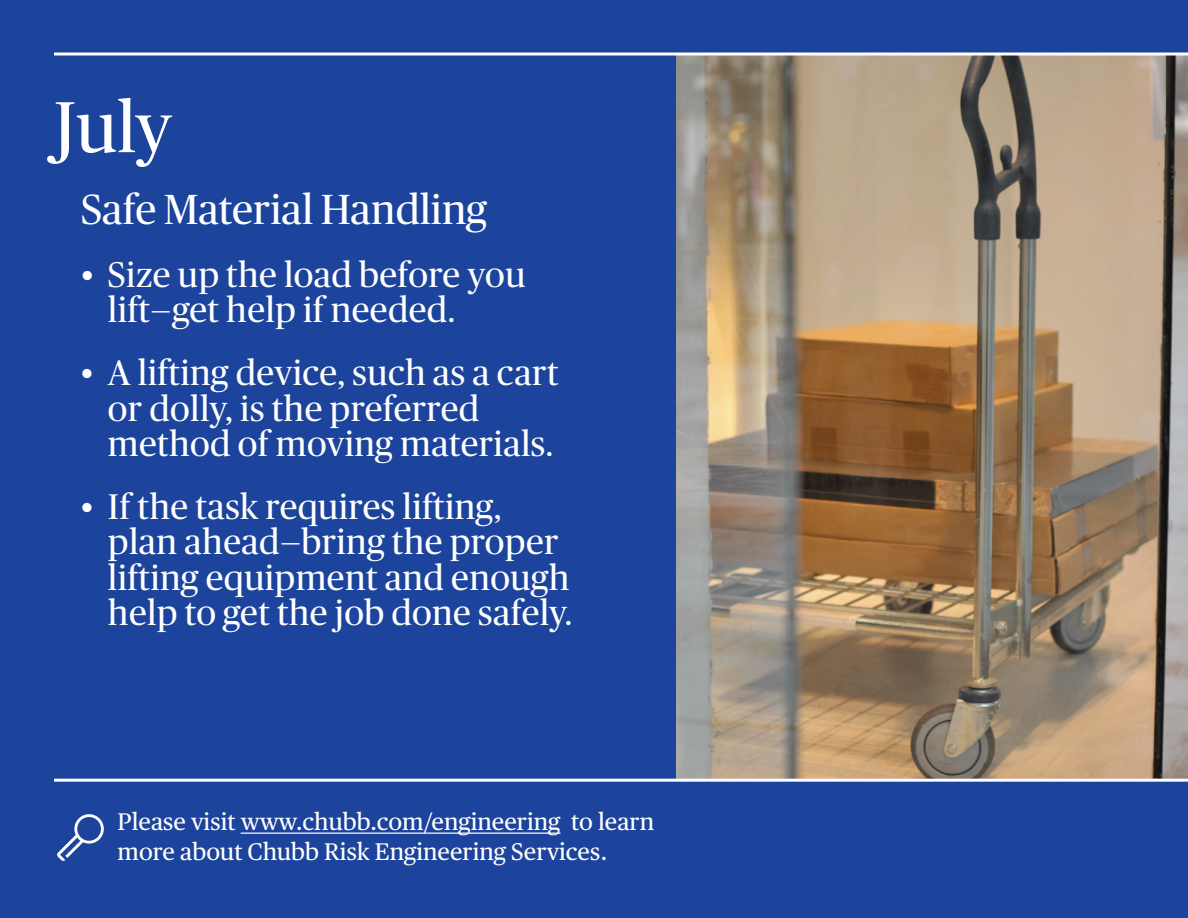
<style>
.page{position:relative;width:1188px;height:918px;background:#1c449c}
.page>*{position:absolute;margin:0;border:0;box-sizing:border-box;transform-origin:0 0}
.t1{font:72px "Chubb Publico";color:#fff}
.t2{font:42px "Chubb Publico";color:#fff}
.t3{font:35.55px/35.5px "Chubb Publico";letter-spacing:.01em;color:#fff}
.t4{font:24px/30px "Chubb Publico Text";color:#fff}
</style>
<div class="page">
<svg style="left:57px;top:814px;width:47px;height:47px"></svg>
<img style="left:676px;top:56px;width:512px;height:723px">
<svg style="left:54px;top:52px;width:1134px;height:4px;background:#cdd4e4"></svg>
<hr style="left:54px;top:779px;width:1134px;height:3px;background:#fff">
<hr style="left:241px;top:833px;width:319px;height:1px;background:#fff">
<h1 class="t1" style="left:54px;top:77px;width:119px">July</h1>
<p class="t2" style="left:81px;top:180px;width:408px">Safe Material Handling</p>
<p class="t3" style="left:108px;top:255px;width:419px;text-indent:-27px">• Size up the load before you lift—get help if needed.</p>
<p class="t3" style="left:108px;top:353px;width:452px;text-indent:-27px">• A lifting device, such as a cart or dolly, is the preferred method of moving materials.</p>
<p class="t3" style="left:108px;top:487px;width:466px;text-indent:-27px">• If the task requires lifting, plan ahead—bring the proper lifting equipment and enough help to get the job done safely.</p>
<p class="t4" style="left:118px;top:805px;width:538px">Please visit www.chubb.com/engineering to learn more about Chubb Risk Engineering Services.</p>
</div>
